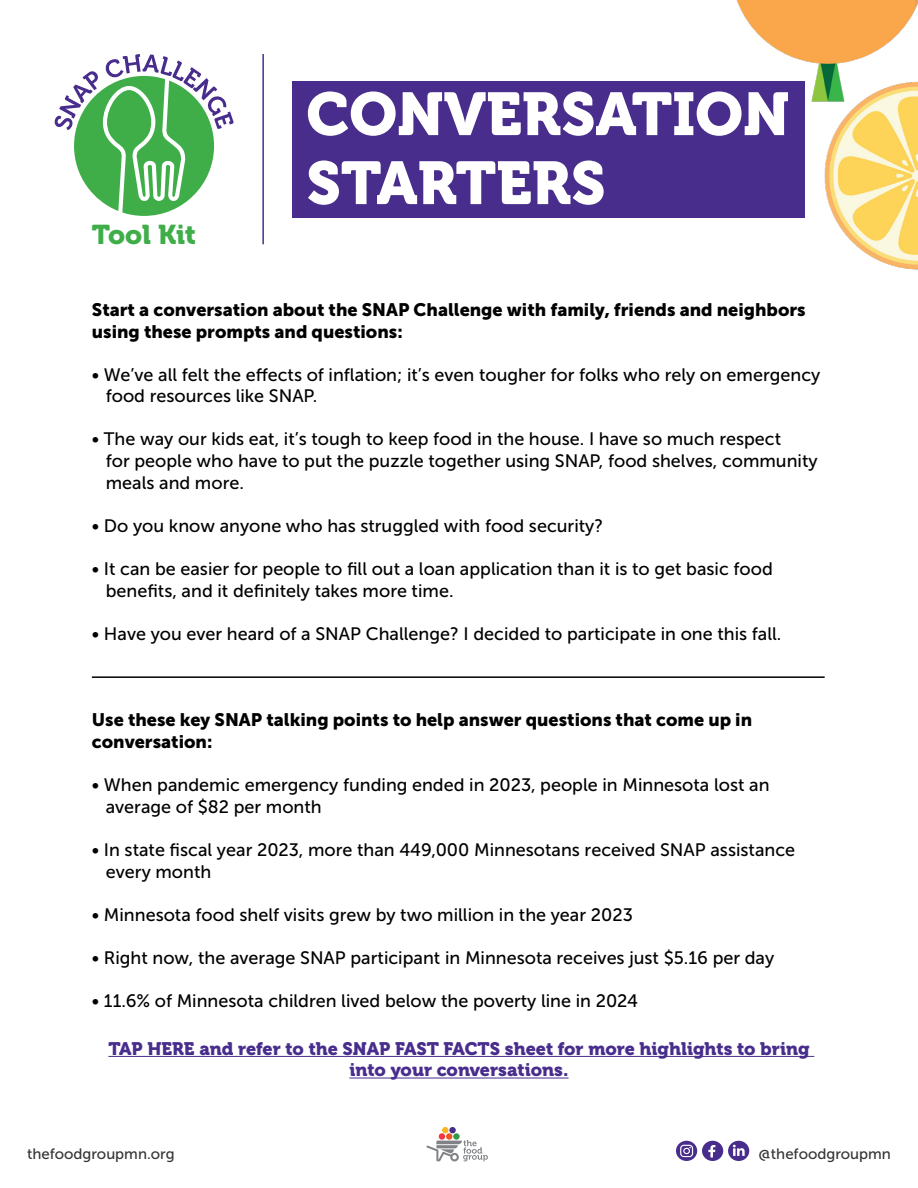
<style>
.page{position:relative;width:918px;height:1188px;background:#fff}
.page>*{position:absolute;margin:0;border:0;box-sizing:border-box;transform-origin:0 0}
.t1{font:60px/69px "Museo 900";color:#fff}
.t2{font:27px "Museo 900";color:#3fae49}
.t3{font:18px/21.6px "Museo Sans 500";color:#000}
.t4{font:18px/21.6px "Museo Sans 900";color:#000}
.t5{font:18px/21.6px "Museo 900";color:#482d8d;text-align:center}
.t6{font:15px "Museo Sans 500";color:#343433}
</style>
<div class="page">
<div style="left:292px;top:81px;width:513px;height:136px;background:#482d8d"></div>
<svg style="left:54px;top:54px;width:180px;height:162px"></svg>
<hr style="left:262px;top:54px;width:2px;height:190px;background:#482d8d">
<img style="left:824px;top:117px;width:94px;height:153px">
<img style="left:736px;top:0;width:182px;height:117px">
<div style="left:446px;top:1133px;width:6px;height:7px;background:#f05522;border-radius:50%"></div>
<div style="left:439px;top:1133px;width:6px;height:7px;background:#ef3842;border-radius:50%"></div>
<svg style="left:453px;top:1133px;width:7px;height:7px"></svg>
<svg style="left:442px;top:1127px;width:6px;height:6px"></svg>
<div style="left:449px;top:1127px;width:7px;height:6px;background:#452d8c;border-radius:50%"></div>
<svg style="left:426px;top:1140px;width:62px;height:22px"></svg>
<hr style="left:92px;top:676px;width:733px;height:2px;background:#000">
<hr style="left:108px;top:1056px;width:706px;height:1px;background:#482d8d">
<hr style="left:349px;top:1078px;width:220px;height:1px;background:#482d8d">
<svg style="left:676px;top:1141px;width:73px;height:20px"></svg>
<h2 class="t2" style="left:92px;top:219px;width:106px">Tool Kit</h2>
<h1 class="t1" style="left:306px;top:80px;width:485px">CONVERSATION<br>STARTERS</h1>
<p class="t4" style="left:92px;top:299px;width:715px">Start a conversation about the SNAP Challenge with family, friends and neighbors using these prompts and questions:</p>
<p class="t3" style="left:106px;top:364px;width:716px;text-indent:-14px">• We’ve all felt the effects of inflation; it’s even tougher for folks who rely on emergency food resources like SNAP.</p>
<p class="t3" style="left:106px;top:429px;width:713px;text-indent:-14px">• The way our kids eat, it’s tough to keep food in the house. I have so much respect<br>for people who have to put the puzzle together using SNAP, food shelves, community meals and more.</p>
<p class="t3" style="left:92px;top:515px;width:513px">• Do you know anyone who has struggled with food security?</p>
<p class="t3" style="left:106px;top:558px;width:669px;text-indent:-14px">• It can be easier for people to fill out a loan application than it is to get basic food benefits, and it definitely takes more time.</p>
<p class="t3" style="left:92px;top:623px;width:691px">• Have you ever heard of a SNAP Challenge? I decided to participate in one this fall.</p>
<p class="t4" style="left:92px;top:709px;width:662px">Use these key SNAP talking points to help answer questions that come up in conversation:</p>
<p class="t3" style="left:106px;top:774px;width:665px;text-indent:-14px">• When pandemic emergency funding ended in 2023, people in Minnesota lost an average of $82 per month</p>
<p class="t3" style="left:106px;top:839px;width:691px;text-indent:-14px">• In state fiscal year 2023, more than 449,000 Minnesotans received SNAP assistance every month</p>
<p class="t3" style="left:92px;top:904px;width:543px">• Minnesota food shelf visits grew by two million in the year 2023</p>
<p class="t3" style="left:92px;top:947px;width:684px">• Right now, the average SNAP participant in Minnesota receives just $5.16 per day</p>
<p class="t3" style="left:92px;top:990px;width:548px">• 11.6% of Minnesota children lived below the poverty line in 2024</p>
<p class="t5" style="left:108px;top:1038px;width:703px">TAP HERE and refer to the SNAP FAST FACTS sheet for more highlights to bring into your conversations.</p>
<p class="t6" style="left:27px;top:1146px;width:149px">thefoodgroupmn.org</p>
<p class="t6" style="left:759px;top:1145px;width:134px">@thefoodgroupmn</p>
</div>
